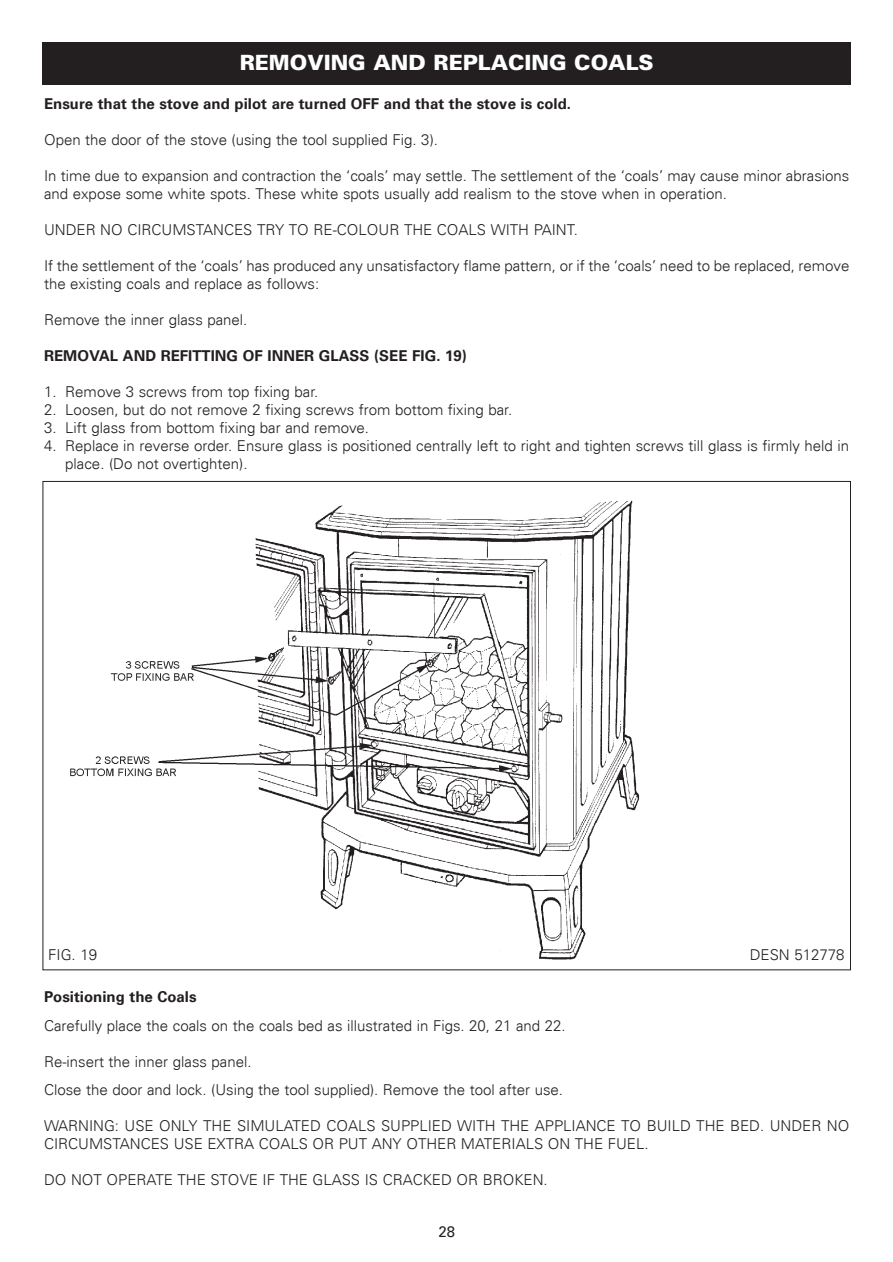
<style>
.page{position:relative;width:893px;height:1262px;background:#fff}
.page>*{position:absolute;margin:0;border:0;box-sizing:border-box;transform-origin:0 0}
.t1{font:900 21px "Univers";color:#fff}
.t2{font:300 15px/18px "Univers";color:#231f20}
.t3{font:700 15px "Univers";color:#231f20}
.t4{font:15px "Univers";color:#231f20}
</style>
<div class="page">
<div style="left:43px;top:43px;width:807px;height:42px;background:#231f20"></div>
<img style="left:70px;top:500px;width:570px;height:460px">
<h1 class="t1" style="left:240px;top:55px;width:415px">REMOVING AND REPLACING COALS</h1>
<p class="t3" style="left:44px;top:95px;width:528px">Ensure that the stove and pilot are turned OFF and that the stove is cold.</p>
<p class="t2" style="left:44px;top:131px;width:395px">Open the door of the stove (using the tool supplied Fig. 3).</p>
<p class="t2" style="left:44px;top:167px;width:806px">In time due to expansion and contraction the ‘coals’ may settle. The settlement of the ‘coals’ may cause minor abrasions and expose some white spots. These white spots usually add realism to the stove when in operation.</p>
<p class="t2" style="left:44px;top:221px;width:535px">UNDER NO CIRCUMSTANCES TRY TO RE-COLOUR THE COALS WITH PAINT.</p>
<p class="t2" style="left:44px;top:257px;width:806px">If the settlement of the ‘coals’ has produced any unsatisfactory flame pattern, or if the ‘coals’ need to be replaced, remove the existing coals and replace as follows:</p>
<p class="t2" style="left:44px;top:311px;width:205px">Remove the inner glass panel.</p>
<p class="t3" style="left:44px;top:347px;width:424px">REMOVAL AND REFITTING OF INNER GLASS (SEE FIG. 19)</p>
<p class="t2" style="left:44px;top:383px;width:276px">1. Remove 3 screws from top fixing bar.</p>
<p class="t2" style="left:44px;top:401px;width:470px">2. Loosen, but do not remove 2 fixing screws from bottom fixing bar.</p>
<p class="t2" style="left:44px;top:419px;width:326px">3. Lift glass from bottom fixing bar and remove.</p>
<p class="t2" style="left:65px;top:437px;width:785px;text-indent:-21px">4. Replace in reverse order. Ensure glass is positioned centrally left to right and tighten screws till glass is firmly held in place. (Do not overtighten).</p>
<p class="t2" style="left:48px;top:945px;width:50px">FIG. 19</p>
<p class="t2" style="left:749px;top:945px;width:96px">DESN 512778</p>
<p class="t3" style="left:44px;top:987px;width:154px">Positioning the Coals</p>
<p class="t2" style="left:44px;top:1016px;width:523px">Carefully place the coals on the coals bed as illustrated in Figs. 20, 21 and 22.</p>
<p class="t2" style="left:44px;top:1047px;width:520px;line-height:28.7px">Re-insert the inner glass panel.<br>Close the door and lock. (Using the tool supplied). Remove the tool after use.</p>
<p class="t2" style="left:44px;top:1117px;width:806px">WARNING: USE ONLY THE SIMULATED COALS SUPPLIED WITH THE APPLIANCE TO BUILD THE BED. UNDER NO<br>CIRCUMSTANCES USE EXTRA COALS OR PUT ANY OTHER MATERIALS ON THE FUEL.</p>
<p class="t2" style="left:44px;top:1171px;width:505px">DO NOT OPERATE THE STOVE IF THE GLASS IS CRACKED OR BROKEN.</p>
<p class="t4" style="left:438px;top:1223px;width:18px">28</p>
</div>
